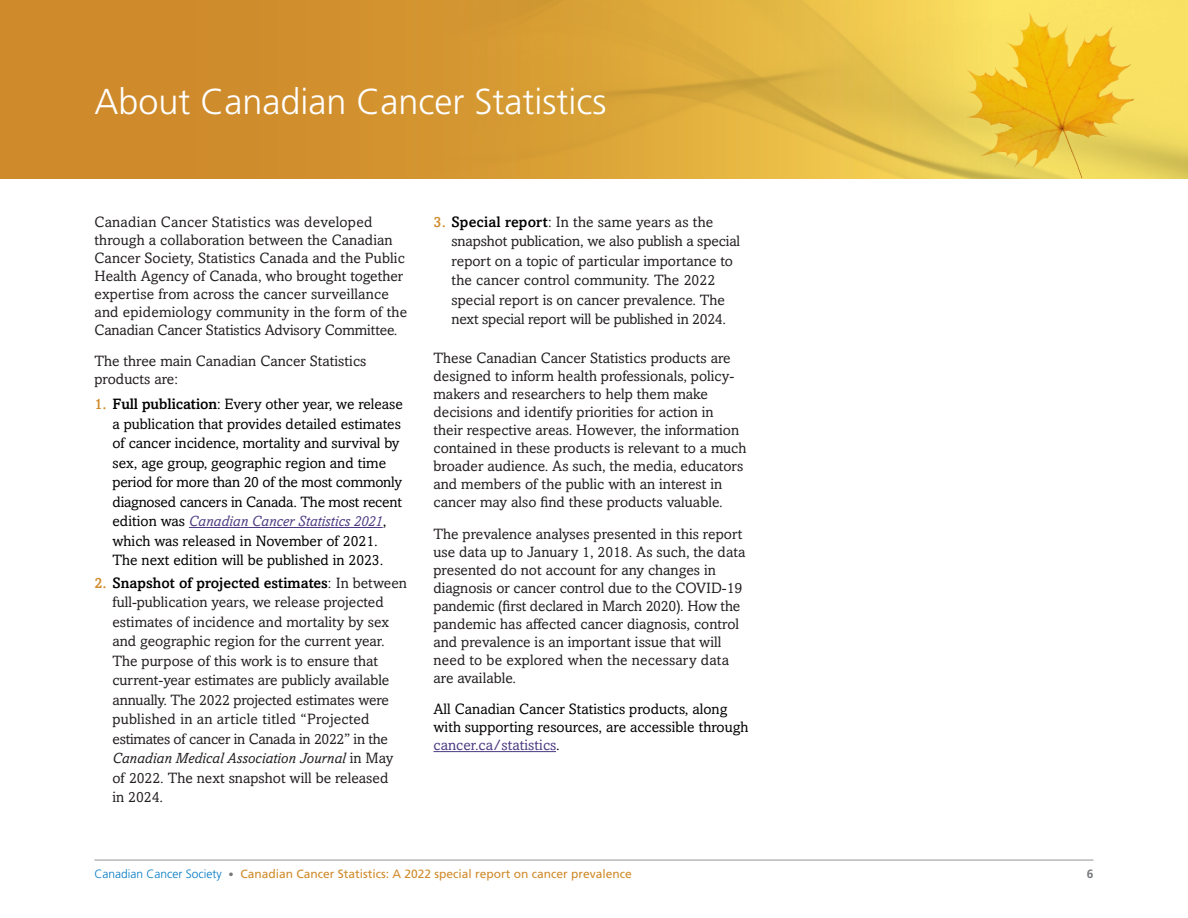
<style>
.page{position:relative;width:1188px;height:918px;background:#fff}
.page>*{position:absolute;margin:0;border:0;box-sizing:border-box;transform-origin:0 0}
.Chapter_Title_L1{font:300 36px "Frutiger LT Std";color:#fff}
.Body_copy_SpAfter{font:15px/18px "Amasis MT Pro";color:#231f20}
.Body_copy_SpAfter-2{font:15px/19.5px "Amasis MT Pro";color:#000}
.Body_copy_before_and{font:15px/18px "Amasis MT Pro";color:#231f20}
.t1{font:12px "Frutiger LT Std";color:#cf8b2b}
.t2{font:700 12px "Frutiger LT Std";color:#76787b}
.s1{font-weight:500;color:#cf8b2b}
.s2{font-weight:500}
.s3{font-style:italic;color:#4e3b81}
.s4{font-weight:500;color:#000}
.s5{font-style:italic}
.s6{color:#4e3b81}
.s7{font-weight:300;color:#0079c2}
.s8{font-weight:300;font-size:10.5px;color:#76787b}
</style>
<div class="page">
<hr style="left:94px;top:860px;width:1000px;height:1px;background:#939598">
<div style="left:0;top:0;width:1188px;height:178px;background:#cf8c2c"></div>
<img style="left:444px;top:0;width:744px;height:178px">
<img style="left:966px;top:12px;width:64px;height:145px">
<hr style="left:189px;top:527px;width:194px;height:1px;background:#4e3b81">
<hr style="left:434px;top:751px;width:122px;height:1px;background:#4e3b81">
<p class="Chapter_Title_L1" style="left:94px;top:82px;width:514px">About Canadian Cancer Statistics</p>
<p class="Body_copy_SpAfter" style="left:94px;top:213px;width:314px">Canadian Cancer Statistics was developed through a collaboration between the Canadian Cancer Society, Statistics Canada and the Public Health Agency of Canada, who brought together expertise from across the cancer surveillance and epidemiology community in the form of the Canadian Cancer Statistics Advisory Committee.</p>
<p class="Body_copy_before_and" style="left:94px;top:352px;width:274px">The three main Canadian Cancer Statistics products are:</p>
<p class="Body_copy_SpAfter-2" style="left:112px;top:394px;width:292px;text-indent:-18px"><span class="s1">1.</span> <span class="s2">Full publication</span>: Every other year, we release a publication that provides detailed estimates of cancer incidence, mortality and survival by sex, age group, geographic region and time period for more than 20 of the most commonly diagnosed cancers in Canada. The most recent edition was <span class="s3">Canadian Cancer Statistics 2021</span>, which was released in November of 2021.<br>The next edition will be published in 2023.</p>
<p class="Body_copy_SpAfter" style="left:112px;top:573px;width:296px;line-height:19.5px;text-indent:-18px"><span class="s1">2.</span> <span class="s4">Snapshot of projected estimates</span>: In between full-publication years, we release projected estimates of incidence and mortality by sex and geographic region for the current year.<br>The purpose of this work is to ensure that current-year estimates are publicly available annually. The 2022 projected estimates were published in an article titled “Projected estimates of cancer in Canada in 2022” in the <span class="s5">Canadian Medical Association Journal</span> in May of 2022. The next snapshot will be released<br>in 2024.</p>
<p class="Body_copy_SpAfter" style="left:452px;top:212px;width:290px;line-height:19.5px;text-indent:-18px"><span class="s1">3.</span> <span class="s4">Special report</span>: In the same years as the snapshot publication, we also publish a special report on a topic of particular importance to the cancer control community. The 2022 special report is on cancer prevalence. The next special report will be published in 2024.</p>
<p class="Body_copy_SpAfter" style="left:434px;top:349px;width:314px">These Canadian Cancer Statistics products are designed to inform health professionals, policy&shy;makers and researchers to help them make decisions and identify priorities for action in their respective areas. However, the information contained in these products is relevant to a much broader audience. As such, the media, educators and members of the public with an interest in cancer may also find these products valuable.</p>
<p class="Body_copy_SpAfter" style="left:434px;top:525px;width:313px">The prevalence analyses presented in this report use data up to January 1, 2018. As such, the data presented do not account for any changes in diagnosis or cancer control due to the COVID-19 pandemic (first declared in March 2020). How the pandemic has affected cancer diagnosis, control and prevalence is an important issue that will need to be explored when the necessary data are available.</p>
<p class="Body_copy_SpAfter-2" style="left:434px;top:700px;width:317px;line-height:18px">All Canadian Cancer Statistics products, along with supporting resources, are accessible through <span class="s6">cancer.ca/statistics</span>.</p>
<p class="t1" style="left:94px;top:867px;width:539px"><span class="s7">Canadian Cancer Society</span> <span class="s8">•</span> Canadian Cancer Statistics: A 2022 special report on cancer prevalence</p>
<p class="t2" style="left:1087px;top:866px;width:8px">6</p>
</div>
